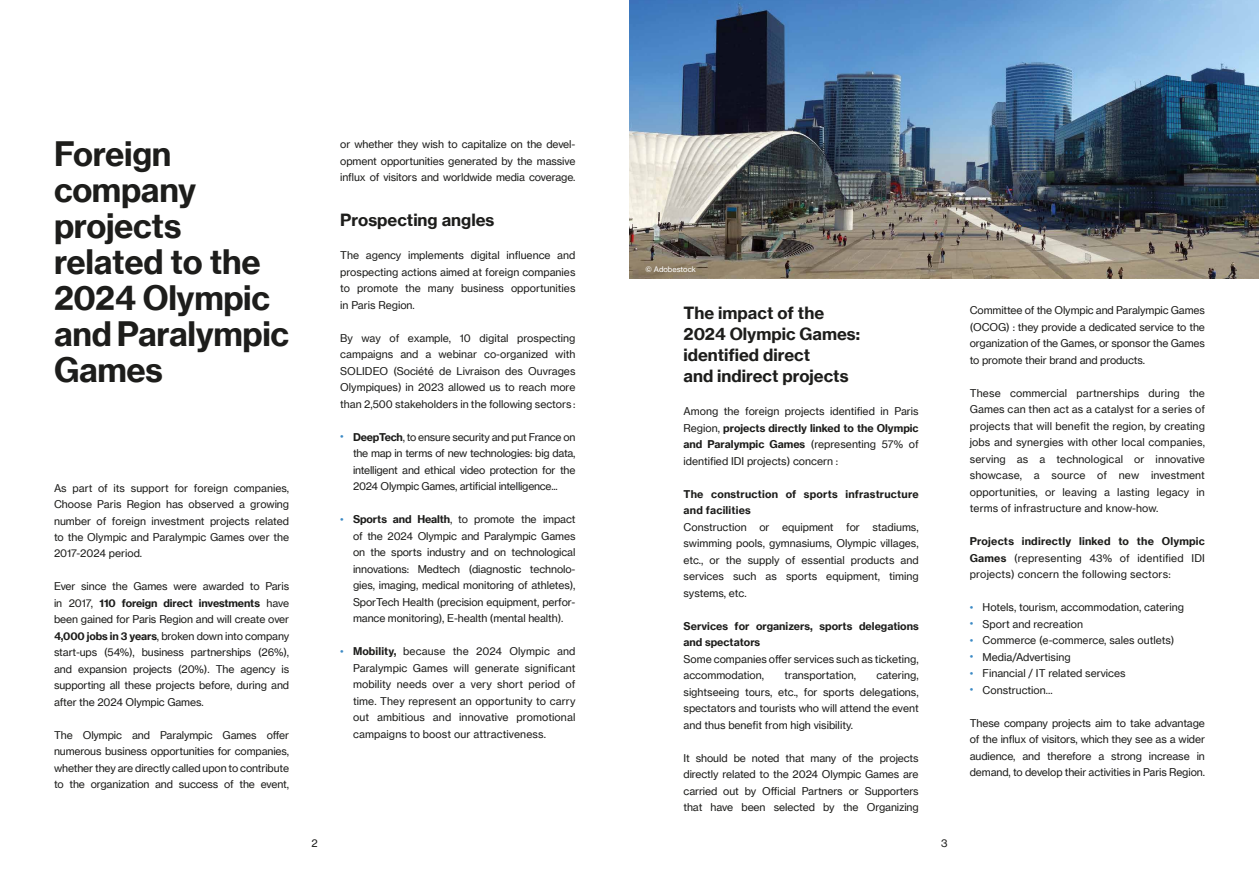
<style>
.page{position:relative;width:1259px;height:893px;background:#fff}
.page>*{position:absolute;margin:0;border:0;box-sizing:border-box;transform-origin:0 0}
.t1{font:33px/36px "N Haas Grotesk TX Pro 75 Bd";letter-spacing:-.01em;color:#1d1d1b}
.t2{font:16.5px/21px "N Haas Grotesk TX Pro 75 Bd";color:#1d1d1b}
.t3{font:10.5px/16.5px "N Haas Grotesk TX Pro 55 Rg";color:#1d1d1b;text-align:justify}
.t4{font:10.5px/16.5px "N Haas Grotesk TX Pro 75 Bd";color:#1d1d1b}
.t5{font:10.5px/16.5px "N Haas Grotesk TX Pro 75 Bd";letter-spacing:.02em;color:#1d1d1b}
.t6{font:10.5px/16.5px "N Haas Grotesk TX Pro 55 Rg";letter-spacing:.02em;color:#1d1d1b}
.t7{font:10.5px/16.5px "N Haas Grotesk TX Pro 55 Rg";color:#3c8ac5;text-align:justify}
.t8{font:7.5px "N Haas Grotesk TX Pro 55 Rg";color:#fff}
.s1{font-family:"N Haas Grotesk TX Pro 55 Rg"}
.s2{font-family:"N Haas Grotesk TX Pro 75 Bd"}
</style>
<div class="page">
<img style="left:629px;top:0;width:630px;height:278px">
<h1 class="t1" style="left:54px;top:136px;width:237px">Foreign company projects related to the<br>2024 Olympic and Paralympic<br>Games</h1>
<p class="t3" style="left:54px;top:479px;width:237px">As part of its support for foreign companies, Choose Paris Region has observed a growing number of foreign investment projects related to the Olympic and Paralympic Games over the 2017-2024 period.</p>
<p class="t3" style="left:54px;top:578px;width:237px">Ever since the Games were awarded to Paris</p>
<p class="t4" style="left:54px;top:595px;width:237px"><span class="s1">in 2017,</span> 110 foreign direct investments <span class="s1">have</span></p>
<p class="t3" style="left:54px;top:611px;width:237px">been gained for Paris Region and will create over <span class="s2">4,000 jobs in 3 years</span>, broken down into company start-ups (54%), business partnerships (26%), and expansion projects (20%). The agency is supporting all these projects before, during and after the 2024 Olympic Games.</p>
<p class="t3" style="left:54px;top:727px;width:237px">The Olympic and Paralympic Games offer numerous business opportunities for companies, whether they are directly called upon to contribute to the organization and success of the event,</p>
<p class="t3" style="left:340px;top:136px;width:237px">or whether they wish to capitalize on the devel&shy;opment opportunities generated by the massive influx of visitors and worldwide media coverage.</p>
<h2 class="t2" style="left:340px;top:210px;width:156px">Prospecting angles</h2>
<p class="t3" style="left:340px;top:247px;width:237px">The agency implements digital influence and prospecting actions aimed at foreign companies to promote the many business opportunities in Paris Region.</p>
<p class="t3" style="left:340px;top:330px;width:237px">By way of example, 10 digital prospecting campaigns and a webinar co-organized with SOLIDEO (Société de Livraison des Ouvrages Olympiques) in 2023 allowed us to reach more than 2,500 stakeholders in the following sectors :</p>
<p class="t3" style="left:353px;top:429px;width:224px"><span class="s2">DeepTech</span>, to ensure security and put France on the map in terms of new technologies: big data, intelligent and ethical video protection for the 2024 Olympic Games, artificial intelligence...</p>
<p class="t3" style="left:353px;top:511px;width:224px"><span class="s2">Sports and Health</span>, to promote the impact of the 2024 Olympic and Paralympic Games on the sports industry and on technological innovations: Medtech (diagnostic technolo&shy;gies, imaging, medical monitoring of athletes), SporTech Health (precision equipment, perfor&shy;mance monitoring), E-health (mental health).</p>
<p class="t3" style="left:353px;top:643px;width:224px"><span class="s2">Mobility,</span> because the 2024 Olympic and Paralympic Games will generate significant mobility needs over a very short period of time. They represent an opportunity to carry out ambitious and innovative promotional campaigns to boost our attractiveness.</p>
<p class="t7" style="left:340px;top:428px;width:5px">•</p>
<p class="t7" style="left:340px;top:511px;width:5px">•</p>
<p class="t7" style="left:340px;top:643px;width:5px">•</p>
<p class="t8" style="left:645px;top:264px;width:52px">© Adobestock</p>
<h2 class="t2" style="left:683px;top:302px;width:178px">The impact of the<br>2024 Olympic Games: identified direct<br>and indirect projects</h2>
<p class="t3" style="left:683px;top:403px;width:237px">Among the foreign projects identified in Paris</p>
<p class="t4" style="left:683px;top:419px;width:237px"><span class="s1">Region,</span> projects directly linked to the Olympic and Paralympic Games <span class="s1">(representing 57% of</span></p>
<p class="t3" style="left:683px;top:452px;width:156px">identified IDI projects) concern :</p>
<p class="t5" style="left:683px;top:485px;width:237px">The construction of sports infrastructure and facilities</p>
<p class="t3" style="left:683px;top:518px;width:237px">Construction or equipment for stadiums, swimming pools, gymnasiums, Olympic villages, etc., or the supply of essential products and services such as sports equipment, timing systems, etc.</p>
<p class="t4" style="left:683px;top:617px;width:237px">Services for organizers, sports delegations and spectators</p>
<p class="t3" style="left:683px;top:650px;width:237px">Some companies offer services such as ticketing, accommodation,</p>
<p class="t3" style="left:683px;top:667px;width:237px;text-indent:193px">catering, sightseeing tours, etc., for sports delegations, spectators and tourists who will attend the event and thus benefit from high visibility.</p>
<p class="t3" style="left:683px;top:749px;width:237px">It should be noted that many of the projects directly related to the 2024 Olympic Games are carried out by Official Partners or Supporters that have been selected by the Organizing</p>
<p class="t3" style="left:784px;top:667px;width:73px">transportation,</p>
<p class="t3" style="left:312px;top:835px;width:8px">2</p>
<p class="t3" style="left:941px;top:835px;width:8px">3</p>
<p class="t3" style="left:969px;top:302px;width:237px">Committee of the Olympic and Paralympic Games (OCOG) : they provide a dedicated service to the organization of the Games, or sponsor the Games to promote their brand and products.</p>
<p class="t3" style="left:969px;top:385px;width:237px">These commercial partnerships during the Games can then act as a catalyst for a series of projects that will benefit the region, by creating jobs and synergies with other local companies, serving as a technological or innovative showcase, a source of new investment opportunities, or leaving a lasting legacy in terms of infrastructure and know-how.</p>
<p class="t5" style="left:969px;top:533px;width:237px">Projects indirectly linked to the Olympic</p>
<p class="t6" style="left:969px;top:550px;width:237px"><span class="s2">Games</span> (representing 43% of identified IDI projects) concern the following sectors:</p>
<p class="t3" style="left:982px;top:599px;width:203px;text-align:left">Hotels, tourism, accommodation, catering<br>Sport and recreation<br>Commerce (e-commerce, sales outlets)<br>Media/Advertising<br>Financial / IT related services<br>Construction...</p>
<p class="t3" style="left:969px;top:715px;width:237px">These company projects aim to take advantage of the influx of visitors, which they see as a wider audience, and therefore a strong increase in demand, to develop their activities in Paris Region.</p>
<p class="t7" style="left:969px;top:599px;width:5px">• • • • • •</p>
</div>
